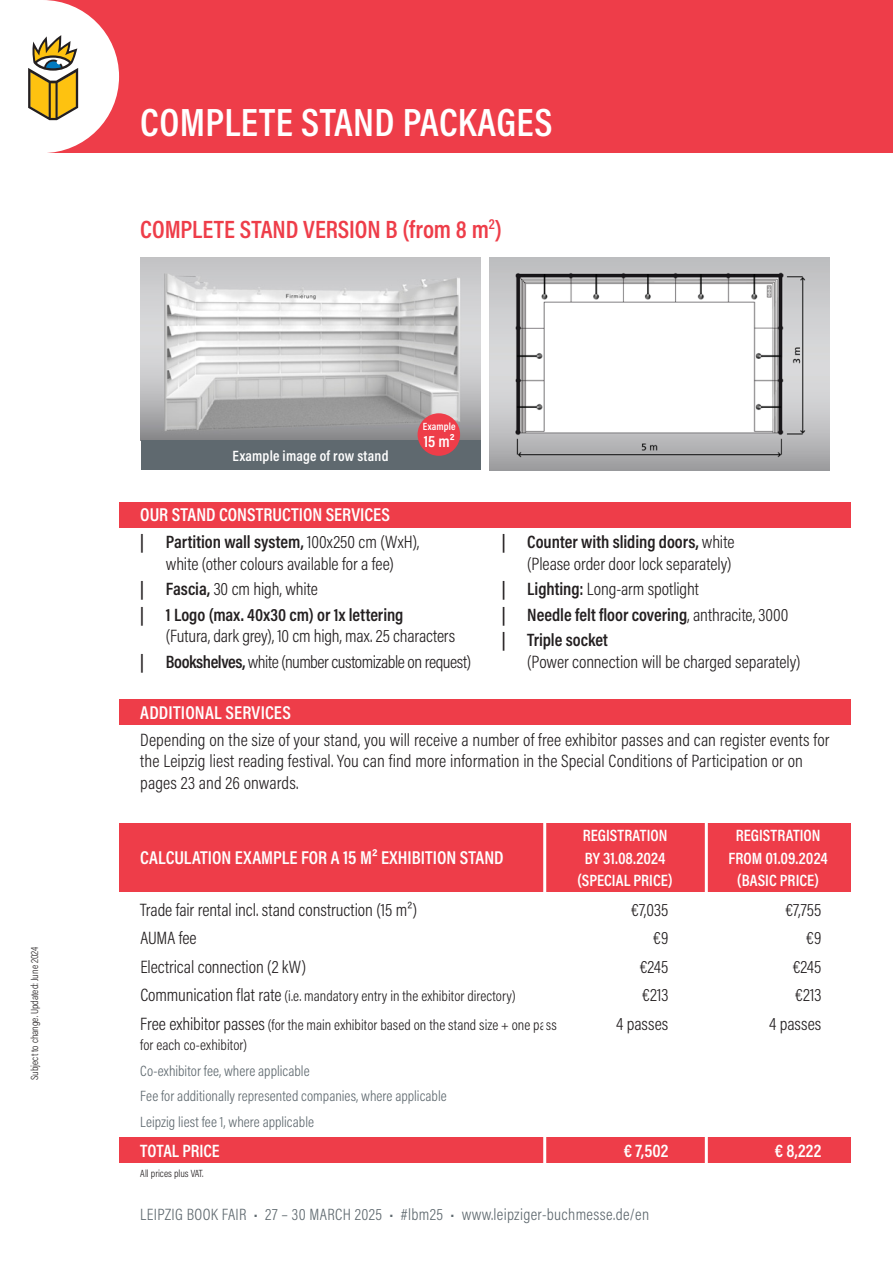
<style>
.page{position:relative;width:893px;height:1263px;background:#fff}
.page>*{position:absolute;margin:0;border:0;box-sizing:border-box;transform-origin:0 0}
.t1{font:600 39.75px "Acumin Pro Cond";letter-spacing:.01em;color:#fff}
.t2{font:600 25.2px "Acumin Pro Cond";color:#ee3d49}
.t3{font:600 18.75px "Acumin Pro Cond";letter-spacing:.005em;color:#fff}
.t4{font:300 18px/21.6px "Acumin Pro Cond";color:#231f20;text-align:center}
.t5{font:600 18px/25.5px "Acumin Pro Cond";color:#231f20}
.t6{font:600 18px "Acumin Pro Cond";color:#fff}
.t7{font:600 16.5px "Acumin Pro Cond";color:#fff}
.t8{font:300 16.5px "Acumin Pro Cond";letter-spacing:.02em;color:#5f696f}
.t9{font:300 15px "Acumin Pro Cond";letter-spacing:.005em;color:#231f20}
.t10{font:300 15px/25.5px "Acumin Pro Cond";letter-spacing:.005em;color:#5f696f}
.t11{font:600 15px "Acumin Pro Cond";letter-spacing:.015em;color:#fff}
.t12{font:300 10.5px "Acumin Pro Cond";color:#231f20}
.t13{font:600 10.5px "Acumin Pro Cond";letter-spacing:.015em;color:#fff}
.s1{font-weight:600}
.s2{font-weight:300}
.s3{font-size:18px}
</style>
<div class="page">
<div style="left:43px;top:0;width:850px;height:153px;background:#ee3d49"></div>
<svg style="left:28px;top:0;width:91px;height:153px"></svg>
<img style="left:489px;top:258px;width:340px;height:212px">
<div style="left:119px;top:502px;width:731px;height:25px;background:#ee3d49"></div>
<div style="left:119px;top:699px;width:731px;height:26px;background:#ee3d49"></div>
<div style="left:119px;top:824px;width:731px;height:68px;background:#ee3d49"></div>
<div style="left:119px;top:1137px;width:731px;height:26px;background:#ee3d49"></div>
<hr style="left:543px;top:818px;width:3px;height:349px;background:#fff">
<hr style="left:705px;top:818px;width:3px;height:349px;background:#fff">
<img style="left:140px;top:258px;width:340px;height:182px">
<div style="left:141px;top:440px;width:339px;height:30px;background:#5f696f"></div>
<div style="left:418px;top:413px;width:42px;height:43px;background:#ee3d49;border-radius:50%"></div>
<p class="t12" style="left:28px;top:1080px;width:135px;rotate:-90deg">Subject to change. Updated: June 2024</p>
<h1 class="t1" style="left:140px;top:96px;width:20px">K</h1>
<h1 class="t1" style="left:277px;top:96px;width:129px">TSTÄNDE</h1>
<h1 class="t1" style="left:140px;top:96px;width:414px">COMPLETE STAND PACKAGES</h1>
<h2 class="t2" style="left:140px;top:212px;width:363px">COMPLETE STAND VERSION B (from 8 m<sup>2</sup>)</h2>
<p class="t11" style="left:233px;top:446px;width:157px">Example image of row stand</p>
<p class="t13" style="left:423px;top:420px;width:34px">Example</p>
<p class="t7" style="left:424px;top:430px;width:32px">15 m²</p>
<p class="t3" style="left:140px;top:502px;width:251px">OUR STAND CONSTRUCTION SERVICES</p>
<p class="t4" style="left:140px;top:531px;width:280px"><span class="s1">| Partition wall system,</span> 100x250 cm (WxH), white (other colours available for a fee)</p>
<p class="t5" style="left:140px;top:576px;width:265px">| Fascia, <span class="s2">30 cm high, white<br></span>| 1 Logo (max. 40x30 cm) or 1x lettering</p>
<p class="t4" style="left:140px;top:623px;width:332px;line-height:25.5px">(Futura, dark grey), 10 cm high, max. 25 characters<br><span class="s1">| Bookshelves,</span>white (number customizable on request)</p>
<p class="t4" style="left:502px;top:531px;width:234px;text-align:right"><span class="s1">| Counter with sliding doors,</span> white (Please order door lock separately)</p>
<p class="t5" style="left:502px;top:576px;width:288px">| Lighting: <span class="s2">Long-arm spotlight<br></span>| Needle felt floor covering<span class="s2">, anthracite, 3000 </span>| Triple socket</p>
<p class="t4" style="left:527px;top:650px;width:275px">(Power connection will be charged separately)</p>
<p class="t3" style="left:140px;top:700px;width:152px">ADDITIONAL SERVICES</p>
<p class="t4" style="left:140px;top:728px;width:691px;text-align:left">Depending on the size of your stand, you will receive a number of free exhibitor passes and can register events for the Leipzig liest reading festival. You can find more information in the Special Conditions of Participation or on pages 23 and 26 onwards.</p>
<p class="t7" style="left:583px;top:825px;width:86px">REGISTRATION</p>
<p class="t7" style="left:736px;top:825px;width:86px">REGISTRATION</p>
<p class="t3" style="left:140px;top:845px;width:365px">CALCULATION EXAMPLE FOR A 15 M² EXHIBITION STAND</p>
<p class="t7" style="left:585px;top:847px;width:82px">BY 31.08.2024</p>
<p class="t7" style="left:729px;top:847px;width:101px">FROM 01.09.2024</p>
<p class="t7" style="left:578px;top:869px;width:97px">(SPECIAL PRICE)</p>
<p class="t7" style="left:737px;top:869px;width:83px">(BASIC PRICE)</p>
<p class="t4" style="left:140px;top:898px;width:278px">Trade fair rental incl. stand construction (15 m²)</p>
<p class="t4" style="left:631px;top:898px;width:39px">€7,035</p>
<p class="t4" style="left:785px;top:898px;width:38px">€7,755</p>
<p class="t4" style="left:140px;top:927px;width:58px">AUMA fee</p>
<p class="t4" style="left:653px;top:927px;width:17px">€9</p>
<p class="t4" style="left:806px;top:927px;width:17px">€9</p>
<p class="t4" style="left:140px;top:955px;width:167px">Electrical connection (2 kW)</p>
<p class="t4" style="left:640px;top:955px;width:30px">€245</p>
<p class="t4" style="left:793px;top:955px;width:30px">€245</p>
<p class="t9" style="left:140px;top:986px;width:377px"><span class="s3">Communication flat rate</span> (i.e. mandatory entry in the exhibitor directory)</p>
<p class="t4" style="left:642px;top:984px;width:28px">€213</p>
<p class="t4" style="left:795px;top:984px;width:28px">€213</p>
<p class="t9" style="left:140px;top:1015px;width:418px"><span class="s3">Free exhibitor passes</span> (for the main exhibitor based on the stand size + one pass</p>
<p class="t4" style="left:616px;top:1012px;width:54px">4 passes</p>
<p class="t4" style="left:769px;top:1012px;width:54px">4 passes</p>
<p class="t9" style="left:140px;top:1036px;width:108px">for each co-exhibitor)</p>
<p class="t10" style="left:140px;top:1058px;width:308px">Co-exhibitor fee, where applicable<br>Fee for additionally represented companies, where applicable<br>Leipzig liest fee 1, where applicable</p>
<p class="t6" style="left:140px;top:1139px;width:81px">TOTAL PRICE</p>
<p class="t6" style="left:624px;top:1139px;width:46px">€ 7,502</p>
<p class="t6" style="left:775px;top:1139px;width:48px">€ 8,222</p>
<p class="t12" style="left:140px;top:1167px;width:65px">All prices plus VAT.</p>
<p class="t8" style="left:140px;top:1204px;width:510px">LEIPZIG BOOK FAIR • 27 – 30 MARCH 2025 • #lbm25 • www.leipziger-buchmesse.de/en</p>
</div>
